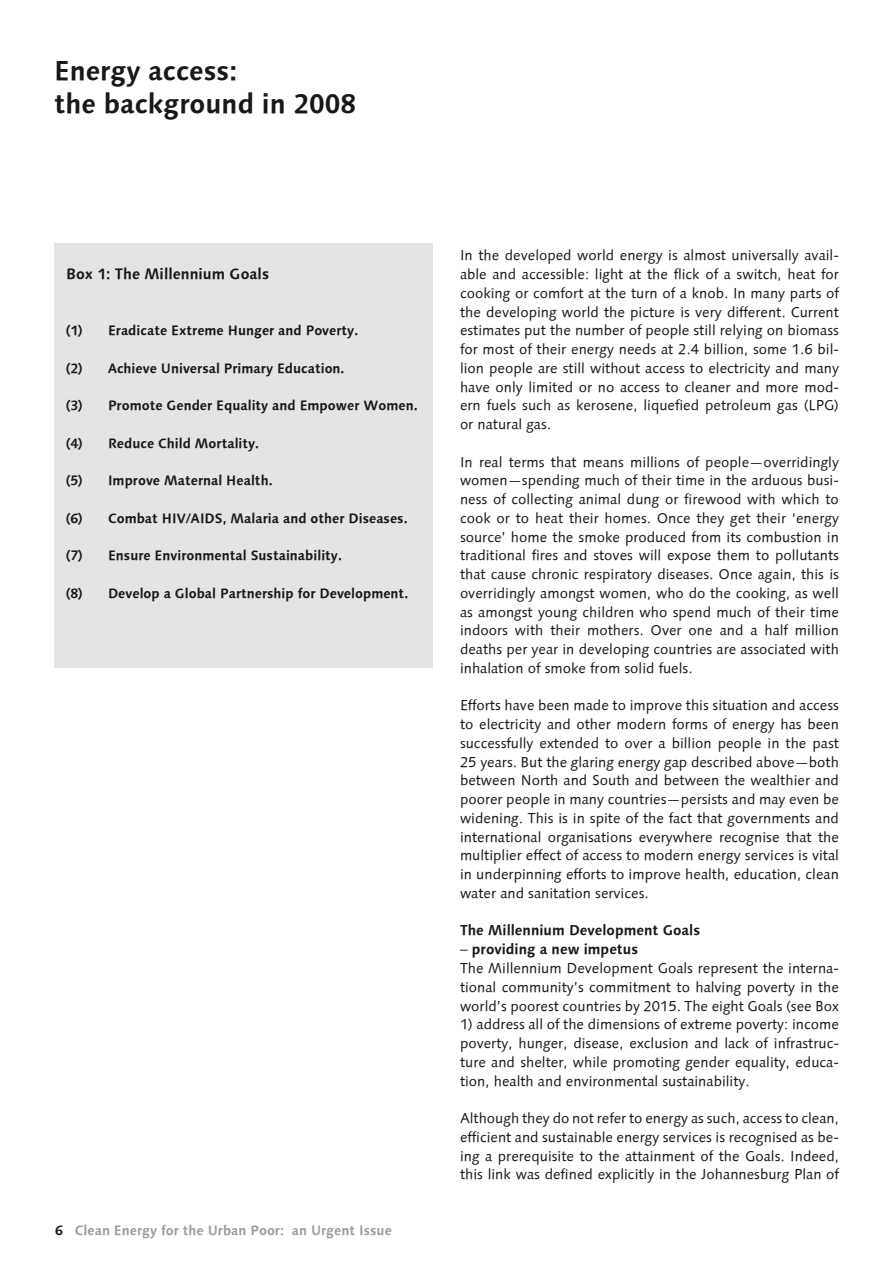
<style>
.page{position:relative;width:893px;height:1263px;background:#fff}
.page>*{position:absolute;margin:0;border:0;box-sizing:border-box;transform-origin:0 0}
.t1{font:700 27px/32.4px "Linotype Syntax";color:#1a171b}
.t2{font:700 15px "Linotype Syntax";color:#1a171b}
.t3{font:14.25px/18.8px "Linotype Syntax";color:#1a171b;text-align:justify}
.t4{font:700 13.5px "Linotype Syntax";color:#1a171b}
.t5{font:700 13.5px "Linotype Syntax";color:#9c9d9f}
.s1{color:#1a171b}
.s2{font-weight:700}
</style>
<div class="page">
<div style="left:54px;top:243px;width:379px;height:425px;background:#e3e4e5"></div>
<h1 class="t1" style="left:54px;top:54px;width:304px">Energy access:<br>the background in 2008</h1>
<p class="t2" style="left:66px;top:264px;width:205px">Box 1: The Millennium Goals</p>
<p class="t4" style="left:66px;top:322px;width:294px">(1) Eradicate Extreme Hunger and Poverty.</p>
<p class="t4" style="left:66px;top:360px;width:280px">(2) Achieve Universal Primary Education.</p>
<p class="t4" style="left:66px;top:397px;width:353px">(3) Promote Gender Equality and Empower Women.</p>
<p class="t4" style="left:66px;top:435px;width:195px">(4) Reduce Child Mortality.</p>
<p class="t4" style="left:66px;top:472px;width:208px">(5) Improve Maternal Health.</p>
<p class="t4" style="left:66px;top:510px;width:343px">(6) Combat HIV/AIDS, Malaria and other Diseases.</p>
<p class="t4" style="left:66px;top:547px;width:277px">(7) Ensure Environmental Sustainability.</p>
<p class="t4" style="left:66px;top:585px;width:344px">(8) Develop a Global Partnership for Development.</p>
<p class="t5" style="left:55px;top:1222px;width:338px"><span class="s1">6</span> Clean Energy for the Urban Poor: an Urgent Issue</p>
<p class="t3" style="left:460px;top:246px;width:381px">In the developed world energy is almost universally avail&shy;able and accessible: light at the flick of a switch, heat for cooking or comfort at the turn of a knob. In many parts of the developing world the picture is very different. Current estimates put the number of people still relying on biomass for most of their energy needs at 2.4 billion, some 1.6 bil&shy;lion people are still without access to electricity and many have only limited or no access to cleaner and more mod&shy;ern fuels such as kerosene, liquefied petroleum gas (LPG) or natural gas.</p>
<p class="t3" style="left:460px;top:452px;width:380px">In real terms that means millions of people—overridingly women—spending much of their time in the arduous busi&shy;ness of collecting animal dung or firewood with which to cook or to heat their homes. Once they get their ‘energy source’ home the smoke produced from its combustion in traditional fires and stoves will expose them to pollutants that cause chronic respiratory diseases. Once again, this is overridingly amongst women, who do the cooking, as well as amongst young children who spend much of their time indoors with their mothers. Over one and a half million deaths per year in developing countries are associated with inhalation of smoke from solid fuels.</p>
<p class="t3" style="left:460px;top:696px;width:381px">Efforts have been made to improve this situation and access to electricity and other modern forms of energy has been successfully extended to over a billion people in the past 25 years. But the glaring energy gap described above—both between North and South and between the wealthier and poorer people in many countries—persists and may even be widening. This is in spite of the fact that governments and international organisations everywhere recognise that the multiplier effect of access to modern energy services is vital in underpinning efforts to improve health, education, clean water and sanitation services.</p>
<p class="t3" style="left:460px;top:921px;width:380px;text-align:left"><span class="s2">The Millennium Development Goals<br></span>− <span class="s2">providing a new impetus<br></span>The Millennium Development Goals represent the interna&shy;tional community’s commitment to halving poverty in the world’s poorest countries by 2015. The eight Goals (see Box</p>
<p class="t3" style="left:460px;top:1015px;width:380px">1) address all of the dimensions of extreme poverty: income poverty, hunger, disease, exclusion and lack of infrastruc&shy;ture and shelter, while promoting gender equality, educa&shy;tion, health and environmental sustainability.</p>
<p class="t3" style="left:460px;top:1109px;width:380px">Although they do not refer to energy as such, access to clean, efficient and sustainable energy services is recognised as be&shy;ing a prerequisite to the attainment of the Goals. Indeed, this link was defined explicitly in the Johannesburg Plan of</p>
</div>
